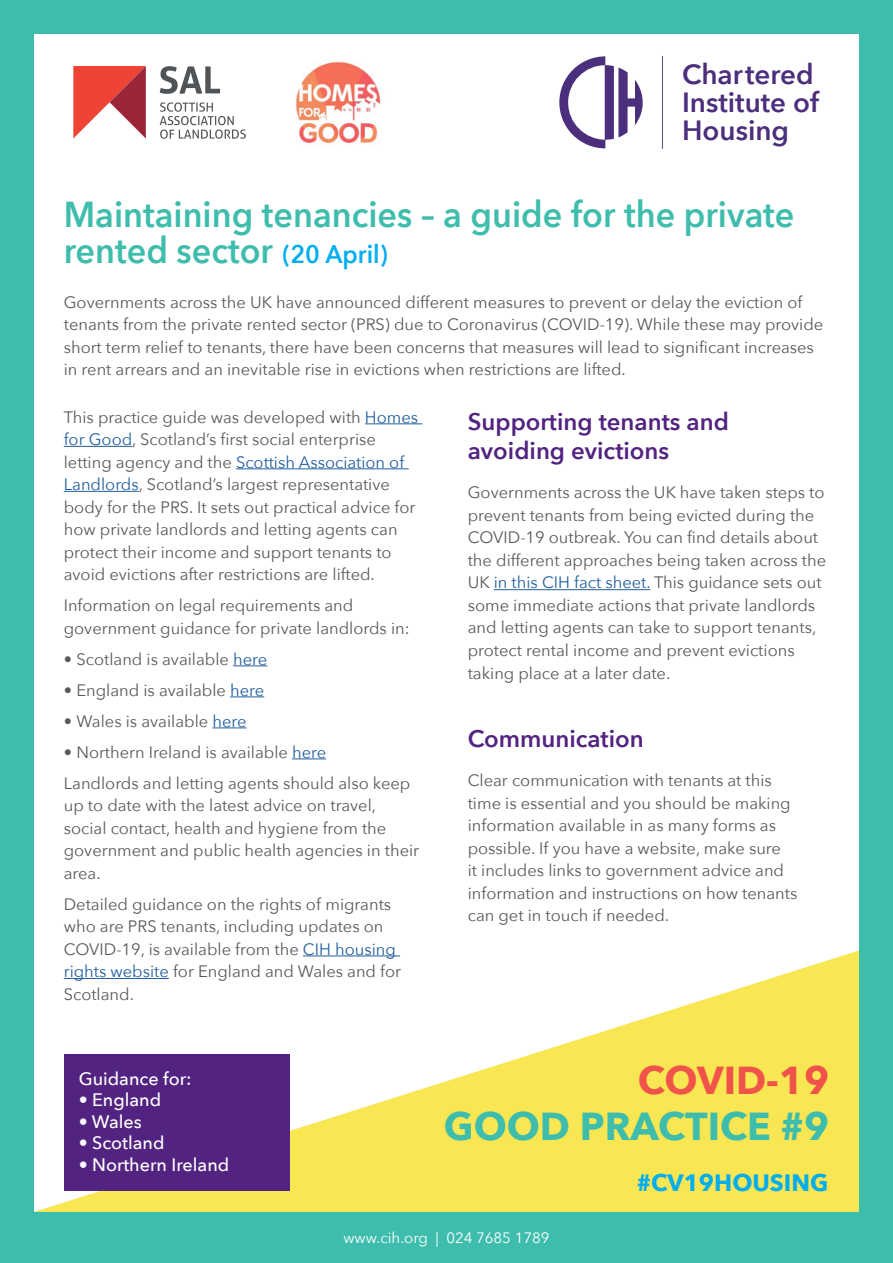
<style>
.page{position:relative;width:893px;height:1263px;background:#3ebdad}
.page>*{position:absolute;margin:0;border:0;box-sizing:border-box;transform-origin:0 0}
.t1{font:700 39px "Avenir Next";color:#3ebdad}
.t2{font:700 39px "Avenir Next";color:#f05349}
.t3{font:600 36px/36px "Avenir Next";color:#3ebdad;scale:.95 1}
.t4{font:600 27.75px/27.9px "Avenir Next";color:#4b2e7c}
.t5{font:600 24px/28.8px "Avenir Next";color:#522380}
.t6{font:700 23.7px "Avenir Next";color:#00aeef}
.t7{font:500 18px "Avenir Next";color:#fff}
.t8{font:16.5px/22.5px "Avenir Next";color:#58595b}
.t9{font:16.5px/22.5px "Avenir Next";color:#56585b}
.t10{font:15px "Avenir Next";color:#fff}
.s1{font-size:25.5px;color:#00aeef}
.s2{color:#215e9e}
</style>
<div class="page">
<div style="left:34px;top:34px;width:825px;height:916px;background:#fff"></div>
<hr style="left:365px;top:423px;width:57px;height:1px;background:#215e9e">
<hr style="left:64px;top:446px;width:68px;height:1px;background:#215e9e">
<hr style="left:236px;top:468px;width:173px;height:1px;background:#215e9e">
<hr style="left:64px;top:491px;width:75px;height:1px;background:#215e9e">
<hr style="left:233px;top:665px;width:34px;height:1px;background:#215e9e">
<hr style="left:230px;top:696px;width:34px;height:1px;background:#215e9e">
<hr style="left:212px;top:727px;width:35px;height:1px;background:#215e9e">
<hr style="left:292px;top:758px;width:34px;height:1px;background:#215e9e">
<hr style="left:494px;top:589px;width:156px;height:1px;background:#215e9e">
<svg style="left:559px;top:56px;width:84px;height:92px;background:#bfb5d0"></svg>
<hr style="left:662px;top:56px;width:1px;height:93px;background:#4b2e7c">
<svg style="left:34px;top:950px;width:825px;height:262px;background:#faf09f"></svg>
<div style="left:64px;top:1054px;width:226px;height:137px;background:#522380"></div>
<svg style="left:160px;top:66px;width:60px;height:28px;background:#b0b2b3"></svg>
<svg style="left:160px;top:102px;width:86px;height:37px;background:#d9dadb"></svg>
<svg style="left:73px;top:66px;width:73px;height:73px;background:#de6c6b"></svg>
<img style="left:290px;top:56px;width:96px;height:93px">
<h3 class="t4" style="left:682px;top:60px;width:138px">Chartered<br>Institute of<br>Housing</h3>
<h2 class="t3" style="left:64px;top:196px;width:771px">Maintaining tenancies – a guide for the private rented sector <span class="s1">(20 April)</span></h2>
<p class="t9" style="left:64px;top:290px;width:761px">Governments across the UK have announced different measures to prevent or delay the eviction of tenants from the private rented sector (PRS) due to Coronavirus (COVID-19). While these may provide short term relief to tenants, there have been concerns that measures will lead to significant increases in rent arrears and an inevitable rise in evictions when restrictions are lifted.</p>
<p class="t8" style="left:64px;top:405px;width:356px">This practice guide was developed with <span class="s2">Homes for Good</span>, Scotland’s first social enterprise letting agency and the <span class="s2">Scottish Association of Landlords</span>, Scotland’s largest representative body for the PRS. It sets out practical advice for how private landlords and letting agents can protect their income and support tenants to avoid evictions after restrictions are lifted.</p>
<p class="t8" style="left:64px;top:593px;width:347px">Information on legal requirements and government guidance for private landlords in:</p>
<p class="t8" style="left:64px;top:647px;width:205px">• Scotland is available <span class="s2">here</span></p>
<p class="t8" style="left:64px;top:678px;width:202px">• England is available <span class="s2">here</span></p>
<p class="t8" style="left:64px;top:709px;width:184px">• Wales is available <span class="s2">here</span></p>
<p class="t8" style="left:64px;top:736px;width:348px;line-height:31px">• Northern Ireland is available <span class="s2">here<br></span>Landlords and letting agents should also keep</p>
<p class="t8" style="left:64px;top:793px;width:357px">up to date with the latest advice on travel, social contact, health and hygiene from the government and public health agencies in their area.</p>
<p class="t8" style="left:64px;top:892px;width:339px">Detailed guidance on the rights of migrants who are PRS tenants, including updates on COVID-19, is available from the <span class="s2">CIH housing rights website</span> for England and Wales and for Scotland.</p>
<p class="t7" style="left:79px;top:1063px;width:114px">Guidance for:</p>
<p class="t7" style="left:79px;top:1084px;width:84px">• England</p>
<p class="t7" style="left:79px;top:1106px;width:65px">• Wales</p>
<p class="t7" style="left:79px;top:1128px;width:87px">• Scotland</p>
<p class="t7" style="left:79px;top:1149px;width:152px">• Northern Ireland</p>
<h3 class="t5" style="left:468px;top:407px;width:263px">Supporting tenants and avoiding evictions</h3>
<p class="t8" style="left:468px;top:481px;width:360px">Governments across the UK have taken steps to prevent tenants from being evicted during the COVID-19 outbreak. You can find details about the different approaches being taken across the UK <span class="s2">in this CIH fact sheet.</span> This guidance sets out some immediate actions that private landlords and letting agents can take to support tenants, protect rental income and prevent evictions taking place at a later date.</p>
<h3 class="t5" style="left:468px;top:723px;width:178px">Communication</h3>
<p class="t8" style="left:468px;top:768px;width:331px">Clear communication with tenants at this time is essential and you should be making information available in as many forms as possible. If you have a website, make sure<br>it includes links to government advice and information and instructions on how tenants can get in touch if needed.</p>
<h1 class="t2" style="left:638px;top:1046px;width:193px">COVID-19</h1>
<h1 class="t1" style="left:444px;top:1093px;width:387px">GOOD PRACTICE #9</h1>
<h3 class="t6" style="left:637px;top:1162px;width:193px">#CV19HOUSING</h3>
<p class="t10" style="left:343px;top:1225px;width:208px">www.cih.org | 024 7685 1789</p>
</div>
